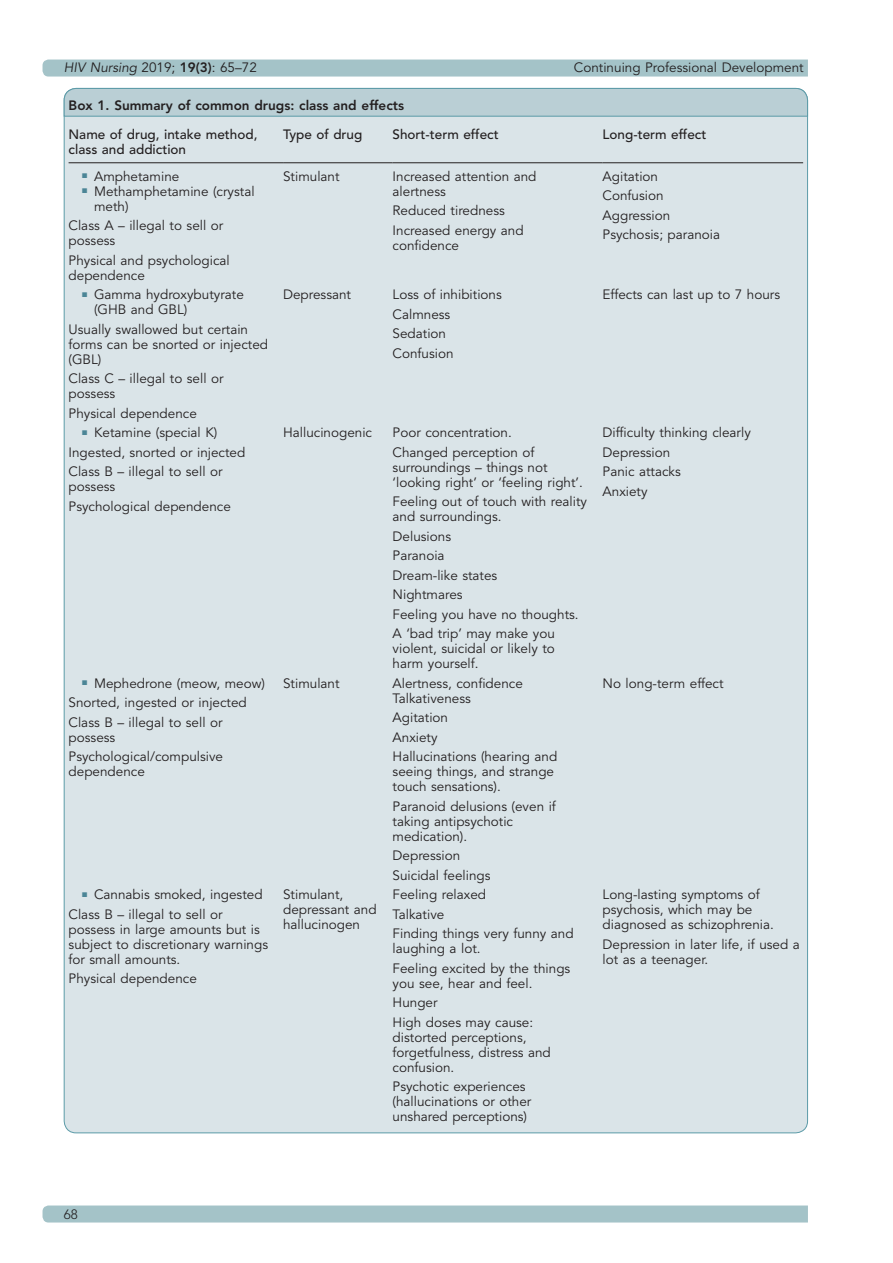
<style>
.page{position:relative;width:893px;height:1263px;background:#fff}
.page>*{position:absolute;margin:0;border:0;box-sizing:border-box;transform-origin:0 0}
.Table_boxed-text-gen{font:13.5px/15px "Avenir LT Std";color:#231f20}
.p_listItem_list-bull{font:13.5px/15px "Avenir LT Std";color:#231f20}
.Tablehead_boxed-text{font:500 13.5px/15px "Avenir LT Std";color:#231f20}
.label-boxed-text-gen{font:800 13.5px "Avenir LT Std";color:#231f20}
.t1{font:300 13.5px "Avenir LT Std";color:#231f20}
.s1{font-style:italic}
.s2{font-weight:800}
</style>
<div class="page">
<div style="left:43px;top:1205px;width:765px;height:17px;background:#a4c3c8"></div>
<div style="left:43px;top:60px;width:765px;height:17px;background:#a4c3c8"></div>
<div style="left:64px;top:88px;width:743px;height:1045px;background:#dae4e8;border-radius:12px"></div>
<svg style="left:63px;top:88px;width:745px;height:29px;background:#b3cbd2"></svg>
<hr style="left:69px;top:162px;width:214px;height:1px;background:#231f20">
<hr style="left:283px;top:162px;width:110px;height:1px;background:#231f20">
<hr style="left:393px;top:162px;width:210px;height:1px;background:#231f20">
<hr style="left:603px;top:162px;width:200px;height:1px;background:#231f20">
<p class="Table_boxed-text-gen" style="left:64px;top:60px;width:195px"><span class="s1">HIV Nursing</span> 2019; <span class="s2">19(3)</span>: 65–72</p>
<p class="Table_boxed-text-gen" style="left:574px;top:60px;width:231px">Continuing Professional Development</p>
<p class="label-boxed-text-gen" style="left:69px;top:98px;width:337px">Box 1. Summary of common drugs: class and effects</p>
<p class="Tablehead_boxed-text" style="left:69px;top:127px;width:190px">Name of drug, intake method, class and addiction</p>
<p class="Tablehead_boxed-text" style="left:283px;top:127px;width:81px">Type of drug</p>
<p class="Tablehead_boxed-text" style="left:393px;top:127px;width:108px">Short-term effect</p>
<p class="Tablehead_boxed-text" style="left:603px;top:127px;width:105px">Long-term effect</p>
<p class="p_listItem_list-bull" style="left:82px;top:169px;width:99px"><sup>■</sup> Amphetamine</p>
<p class="p_listItem_list-bull" style="left:94px;top:184px;width:162px;text-indent:-12px"><sup>■</sup> Methamphetamine (crystal meth)</p>
<p class="Table_boxed-text-gen" style="left:69px;top:218px;width:156px">Class A – illegal to sell or possess</p>
<p class="Table_boxed-text-gen" style="left:69px;top:253px;width:163px">Physical and psychological dependence</p>
<p class="Table_boxed-text-gen" style="left:283px;top:169px;width:58px">Stimulant</p>
<p class="Table_boxed-text-gen" style="left:393px;top:169px;width:145px">Increased attention and alertness</p>
<p class="Table_boxed-text-gen" style="left:393px;top:203px;width:114px">Reduced tiredness</p>
<p class="Table_boxed-text-gen" style="left:393px;top:223px;width:133px">Increased energy and confidence</p>
<p class="Table_boxed-text-gen" style="left:603px;top:169px;width:57px">Agitation</p>
<p class="Table_boxed-text-gen" style="left:603px;top:188px;width:63px">Confusion</p>
<p class="Table_boxed-text-gen" style="left:603px;top:208px;width:69px">Aggression</p>
<p class="Table_boxed-text-gen" style="left:603px;top:227px;width:119px">Psychosis; paranoia</p>
<p class="p_listItem_list-bull" style="left:94px;top:287px;width:151px;text-indent:-12px"><sup>■</sup> Gamma hydroxybutyrate (GHB and GBL)</p>
<p class="Table_boxed-text-gen" style="left:69px;top:322px;width:201px">Usually swallowed but certain forms can be snorted or injected (GBL)</p>
<p class="Table_boxed-text-gen" style="left:69px;top:371px;width:156px">Class C – illegal to sell or possess</p>
<p class="Table_boxed-text-gen" style="left:69px;top:406px;width:130px">Physical dependence</p>
<p class="p_listItem_list-bull" style="left:82px;top:425px;width:137px"><sup>■</sup> Ketamine (special K)</p>
<p class="Table_boxed-text-gen" style="left:69px;top:445px;width:178px">Ingested, snorted or injected</p>
<p class="Table_boxed-text-gen" style="left:69px;top:464px;width:155px">Class B – illegal to sell or possess</p>
<p class="Table_boxed-text-gen" style="left:69px;top:499px;width:164px">Psychological dependence</p>
<p class="p_listItem_list-bull" style="left:82px;top:676px;width:184px"><sup>■</sup> Mephedrone (meow, meow)</p>
<p class="Table_boxed-text-gen" style="left:69px;top:695px;width:180px">Snorted, ingested or injected</p>
<p class="Table_boxed-text-gen" style="left:69px;top:715px;width:155px">Class B – illegal to sell or possess</p>
<p class="Table_boxed-text-gen" style="left:69px;top:749px;width:156px">Psychological/compulsive dependence</p>
<p class="p_listItem_list-bull" style="left:82px;top:887px;width:182px"><sup>■</sup> Cannabis smoked, ingested</p>
<p class="Table_boxed-text-gen" style="left:69px;top:907px;width:201px">Class B – illegal to sell or possess in large amounts but is subject to discretionary warnings for small amounts.</p>
<p class="Table_boxed-text-gen" style="left:69px;top:971px;width:130px">Physical dependence</p>
<p class="Table_boxed-text-gen" style="left:283px;top:287px;width:69px">Depressant</p>
<p class="Table_boxed-text-gen" style="left:393px;top:287px;width:111px">Loss of inhibitions</p>
<p class="Table_boxed-text-gen" style="left:393px;top:307px;width:59px">Calmness</p>
<p class="Table_boxed-text-gen" style="left:393px;top:326px;width:55px">Sedation</p>
<p class="Table_boxed-text-gen" style="left:393px;top:346px;width:63px">Confusion</p>
<p class="Table_boxed-text-gen" style="left:603px;top:287px;width:179px">Effects can last up to 7 hours</p>
<p class="Table_boxed-text-gen" style="left:283px;top:425px;width:91px">Hallucinogenic</p>
<p class="Table_boxed-text-gen" style="left:393px;top:425px;width:121px">Poor concentration.</p>
<p class="Table_boxed-text-gen" style="left:393px;top:445px;width:192px">Changed perception of surroundings – things not ‘looking right’ or ‘feeling right’.</p>
<p class="Table_boxed-text-gen" style="left:393px;top:494px;width:196px">Feeling out of touch with reality and surroundings.</p>
<p class="Table_boxed-text-gen" style="left:393px;top:529px;width:60px">Delusions</p>
<p class="Table_boxed-text-gen" style="left:393px;top:548px;width:54px">Paranoia</p>
<p class="Table_boxed-text-gen" style="left:393px;top:568px;width:106px">Dream-like states</p>
<p class="Table_boxed-text-gen" style="left:393px;top:587px;width:71px">Nightmares</p>
<p class="Table_boxed-text-gen" style="left:393px;top:607px;width:188px">Feeling you have no thoughts.</p>
<p class="Table_boxed-text-gen" style="left:393px;top:626px;width:164px;text-align:justify">A ‘bad trip’ may make you violent, suicidal or likely to harm yourself.</p>
<p class="Table_boxed-text-gen" style="left:283px;top:676px;width:58px">Stimulant</p>
<p class="Table_boxed-text-gen" style="left:393px;top:676px;width:132px">Alertness, confidence<br>Talkativeness</p>
<p class="Table_boxed-text-gen" style="left:393px;top:710px;width:57px">Agitation</p>
<p class="Table_boxed-text-gen" style="left:393px;top:730px;width:47px">Anxiety</p>
<p class="Table_boxed-text-gen" style="left:393px;top:749px;width:166px">Hallucinations (hearing and seeing things, and strange touch sensations).</p>
<p class="Table_boxed-text-gen" style="left:393px;top:799px;width:165px">Paranoid delusions (even if taking antipsychotic medication).</p>
<p class="Table_boxed-text-gen" style="left:393px;top:848px;width:69px">Depression</p>
<p class="Table_boxed-text-gen" style="left:393px;top:868px;width:99px">Suicidal feelings</p>
<p class="Table_boxed-text-gen" style="left:283px;top:887px;width:95px">Stimulant, depressant and hallucinogen</p>
<p class="Table_boxed-text-gen" style="left:393px;top:887px;width:95px">Feeling relaxed</p>
<p class="Table_boxed-text-gen" style="left:393px;top:907px;width:53px">Talkative</p>
<p class="Table_boxed-text-gen" style="left:393px;top:926px;width:183px">Finding things very funny and laughing a lot.</p>
<p class="Table_boxed-text-gen" style="left:393px;top:961px;width:179px">Feeling excited by the things you see, hear and feel.</p>
<p class="Table_boxed-text-gen" style="left:393px;top:995px;width:46px">Hunger</p>
<p class="Table_boxed-text-gen" style="left:393px;top:1015px;width:160px">High doses may cause: distorted perceptions, forgetfulness, distress and confusion.</p>
<p class="Table_boxed-text-gen" style="left:393px;top:1079px;width:140px">Psychotic experiences (hallucinations or other unshared perceptions)</p>
<p class="Table_boxed-text-gen" style="left:603px;top:425px;width:150px">Difficulty thinking clearly</p>
<p class="Table_boxed-text-gen" style="left:603px;top:445px;width:69px">Depression</p>
<p class="Table_boxed-text-gen" style="left:603px;top:464px;width:80px">Panic attacks</p>
<p class="Table_boxed-text-gen" style="left:603px;top:484px;width:47px">Anxiety</p>
<p class="Table_boxed-text-gen" style="left:603px;top:676px;width:122px">No long-term effect</p>
<p class="Table_boxed-text-gen" style="left:603px;top:887px;width:173px">Long-lasting symptoms of psychosis, which may be diagnosed as schizophrenia.</p>
<p class="Table_boxed-text-gen" style="left:603px;top:937px;width:199px">Depression in later life, if used a lot as a teenager.</p>
<p class="t1" style="left:64px;top:1206px;width:16px">68</p>
</div>
